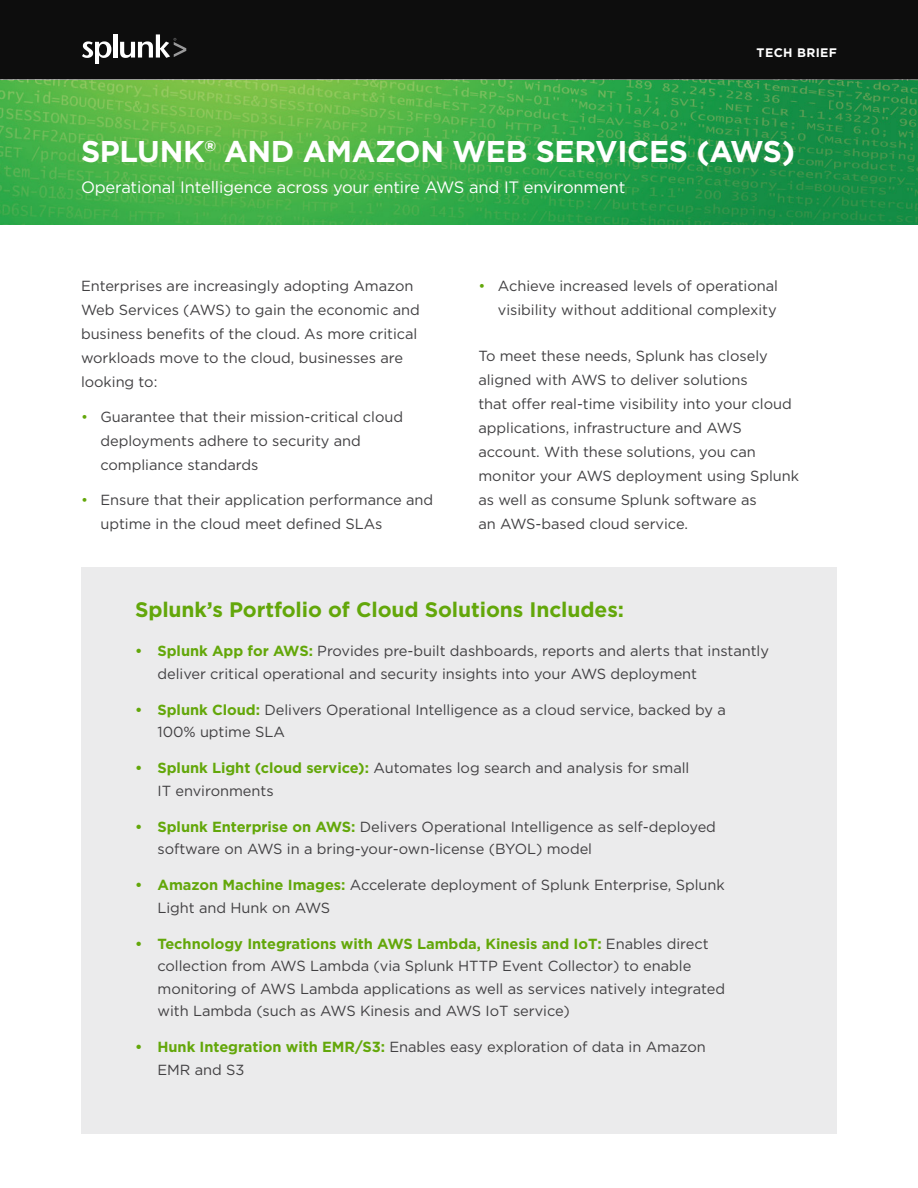
<style>
.page{position:relative;width:918px;height:1188px;background:#fff}
.page>*{position:absolute;margin:0;border:0;box-sizing:border-box;transform-origin:0 0}
.Document_Title{font:700 30px "Gotham";letter-spacing:-.01em;color:#fff}
.Header_2{font:700 21px "Gotham";letter-spacing:-.005em;color:#63a70a}
.Document_Subtitle{font:16.5px "Gotham";letter-spacing:-.01em;color:#fff}
.Body_Text{font:14.7px/24px "Gotham";letter-spacing:-.005em;color:#414042}
.t1{font:700 12.3px "Gotham";letter-spacing:.03em;color:#fff}
.s1{color:#63a70a}
.s2{font-weight:700;color:#63a70a}
</style>
<div class="page">
<div style="left:0;top:0;width:918px;height:80px;background:#0d0d0d"></div>
<svg style="left:82px;top:41px;width:29px;height:23px"></svg>
<hr style="left:113px;top:34px;width:4px;height:24px;background:#fff">
<svg style="left:120px;top:34px;width:66px;height:24px"></svg>
<img style="left:0;top:80px;width:918px;height:145px">
<div style="left:81px;top:567px;width:756px;height:567px;background:#ebebec"></div>
<p class="t1" style="left:757px;top:44px;width:82px">TECH BRIEF</p>
<p class="Document_Title" style="left:81px;top:131px;width:716px">SPLUNK® AND AMAZON WEB SERVICES (AWS)</p>
<p class="Document_Subtitle" style="left:81px;top:176px;width:546px">Operational Intelligence across your entire AWS and IT environment</p>
<p class="Body_Text" style="left:81px;top:274px;width:340px">Enterprises are increasingly adopting Amazon Web Services (AWS) to gain the economic and business benefits of the cloud. As more critical workloads move to the cloud, businesses are looking to:</p>
<p class="Body_Text" style="left:100px;top:405px;width:304px;text-indent:-19px"><span class="s1">•</span> Guarantee that their mission-critical cloud deployments adhere to security and compliance standards</p>
<p class="Body_Text" style="left:100px;top:488px;width:334px;text-indent:-19px"><span class="s1">•</span> Ensure that their application performance and uptime in the cloud meet defined SLAs</p>
<p class="Body_Text" style="left:478px;top:274px;width:301px;text-align:right"><span class="s1">•</span> Achieve increased levels of operational visibility without additional complexity</p>
<p class="Body_Text" style="left:478px;top:344px;width:322px">To meet these needs, Splunk has closely aligned with AWS to deliver solutions<br>that offer real-time visibility into your cloud applications, infrastructure and AWS account. With these solutions, you can monitor your AWS deployment using Splunk as well as consume Splunk software as<br>an AWS-based cloud service.</p>
<p class="Header_2" style="left:135px;top:596px;width:491px">Splunk’s Portfolio of Cloud Solutions Includes:</p>
<p class="Body_Text" style="left:157px;top:640px;width:613px;line-height:22.5px;text-indent:-22px"><span class="s2">• Splunk App for AWS:</span> Provides pre-built dashboards, reports and alerts that instantly deliver critical operational and security insights into your AWS deployment</p>
<p class="Body_Text" style="left:157px;top:698px;width:570px;line-height:22.5px;text-indent:-22px"><span class="s2">• Splunk Cloud:</span> Delivers Operational Intelligence as a cloud service, backed by a<br>100% uptime SLA</p>
<p class="Body_Text" style="left:157px;top:757px;width:533px;line-height:22.5px;text-indent:-22px"><span class="s2">• Splunk Light (cloud service):</span> Automates log search and analysis for small<br>IT environments</p>
<p class="Body_Text" style="left:157px;top:815px;width:560px;line-height:22.5px;text-indent:-22px"><span class="s2">• Splunk Enterprise on AWS:</span> Delivers Operational Intelligence as self-deployed software on AWS in a bring-your-own-license (BYOL) model</p>
<p class="Body_Text" style="left:157px;top:874px;width:569px;line-height:22.5px;text-indent:-22px"><span class="s2">• Amazon Machine Images:</span> Accelerate deployment of Splunk Enterprise, Splunk<br>Light and Hunk on AWS</p>
<p class="Body_Text" style="left:157px;top:932px;width:569px;line-height:22.5px;text-indent:-22px"><span class="s2">• Technology Integrations with AWS Lambda, Kinesis and IoT:</span> Enables direct collection from AWS Lambda (via Splunk HTTP Event Collector) to enable monitoring of AWS Lambda applications as well as services natively integrated with Lambda (such as AWS Kinesis and AWS IoT service)</p>
<p class="Body_Text" style="left:157px;top:1036px;width:550px;line-height:22.5px;text-indent:-22px"><span class="s2">• Hunk Integration with EMR/S3:</span> Enables easy exploration of data in Amazon<br>EMR and S3</p>
</div>
